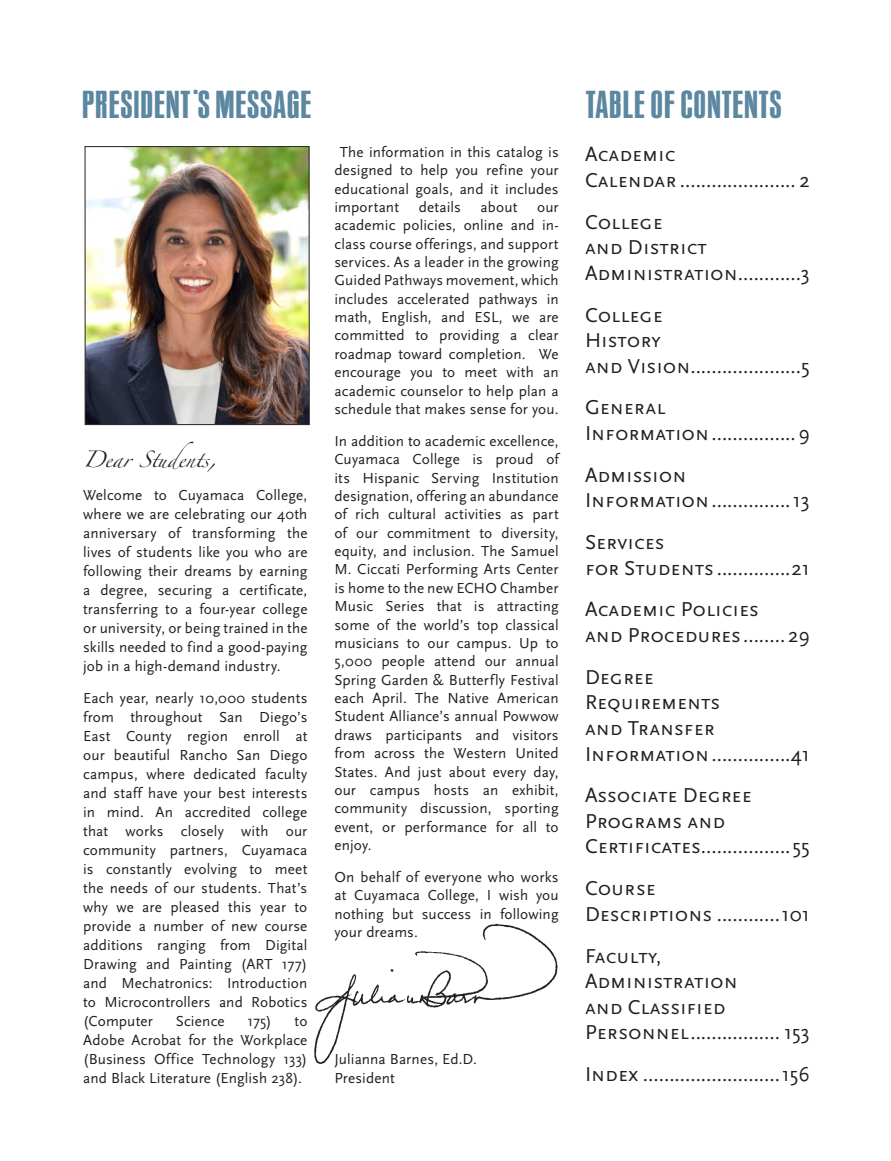
<style>
.page{position:relative;width:891px;height:1161px;background:#fff}
.page>*{position:absolute;margin:0;border:0;box-sizing:border-box;transform-origin:0 0}
.Titles{font:30px "OPTI Aurora Condensed";letter-spacing:-.005em;color:#5c87a1;scale:1.2 1}
.t1{font:21px/25.5px "Scala Sans Caps";color:#231f20}
.President_s_msg{font:15.15px/18.3px "Scala Sans";letter-spacing:.01em;color:#231f20;text-align:justify}
.President_s_msg-2{font:15px "Zapfino";letter-spacing:-.005em;color:#231f20}
</style>
<div class="page">
<img style="left:314px;top:923px;width:244px;height:142px">
<img style="left:87px;top:148px;width:221px;height:275px">
<div style="left:85px;top:146px;width:225px;height:279px;border:1px solid #231f20"></div>
<p class="Titles" style="left:193px;top:55px;width:7px">.</p>
<p class="Titles" style="left:82px;top:79px;width:194px">PRESIDENT S MESSAGE</p>
<p class="Titles" style="left:586px;top:80px;width:165px">TABLE OF CONTENTS</p>
<p class="President_s_msg-2" style="left:83px;top:453px;width:135px">Dear Students,</p>
<p class="President_s_msg" style="left:83px;top:486px;width:226px;line-height:19px">Welcome to Cuyamaca College, where we are celebrating our 40th anniversary of transforming the lives of students like you who are following their dreams by earning a degree, securing a certificate, transferring to a four-year college or university, or being trained in the skills needed to find a good-paying job in a high-demand industry.</p>
<p class="President_s_msg" style="left:83px;top:689px;width:226px;line-height:19px">Each year, nearly 10,000 students from throughout San Diego’s East County region enroll at our beautiful Rancho San Diego campus, where dedicated faculty and staff have your best interests in mind. An accredited college that works closely with our community partners, Cuyamaca is constantly evolving to meet the needs of our students. That’s why we are pleased this year to provide a number of new course additions ranging from Digital Drawing and Painting (ART 177) and Mechatronics: Introduction to Microcontrollers and Robotics (Computer</p>
<p class="President_s_msg" style="left:176px;top:1012px;width:50px">Science</p>
<p class="President_s_msg" style="left:247px;top:1012px;width:26px">175)</p>
<p class="President_s_msg" style="left:83px;top:1012px;width:226px;line-height:19px;text-indent:211px">to Adobe Acrobat for the Workplace (Business Office Technology 133) and Black Literature (English 238).</p>
<p class="President_s_msg" style="left:334px;top:143px;width:226px;text-indent:5px">The information in this catalog is designed to help you refine your educational goals, and it includes important</p>
<p class="President_s_msg" style="left:419px;top:198px;width:44px">details</p>
<p class="President_s_msg" style="left:481px;top:198px;width:38px">about</p>
<p class="President_s_msg" style="left:334px;top:198px;width:226px;text-indent:203px">our academic policies, online and in&shy;class course offerings, and support services. As a leader in the growing Guided Pathways movement, which includes accelerated pathways in math, English, and ESL, we are committed to providing a clear roadmap toward completion. We encourage you to meet with an academic counselor to help plan a schedule that makes sense for you.</p>
<p class="President_s_msg" style="left:334px;top:432px;width:226px">In addition to academic excellence, Cuyamaca College is proud of its Hispanic Serving Institution designation, offering an abundance of rich cultural activities as part of our commitment to diversity, equity, and inclusion. The Samuel M. Ciccati Performing Arts Center is home to the new ECHO Chamber Music Series that is attracting some of the world’s top classical musicians to our campus. Up to 5,000 people attend our annual Spring Garden &amp; Butterfly Festival each April. The Native American Student Alliance’s annual Powwow draws participants and visitors from across the Western United States. And just about every day, our campus hosts an exhibit, community discussion, sporting event, or performance for all to enjoy.</p>
<p class="President_s_msg" style="left:334px;top:868px;width:226px">On behalf of everyone who works at Cuyamaca College, I wish you nothing but success in following your dreams.</p>
<p class="President_s_msg" style="left:334px;top:1051px;width:144px">Julianna Barnes, Ed.D.<br>President</p>
<p class="t1" style="left:585px;top:142px;width:227px">Academic<br>Calendar ...................... 2</p>
<p class="t1" style="left:585px;top:209px;width:227px">College<br>and District<br>Administration............3</p>
<p class="t1" style="left:585px;top:302px;width:227px">College<br>History<br>and Vision.....................5</p>
<p class="t1" style="left:585px;top:395px;width:227px">General<br>Information................9</p>
<p class="t1" style="left:585px;top:463px;width:227px">Admission<br>Information...............13</p>
<p class="t1" style="left:585px;top:530px;width:227px">Services<br>for Students ..............21</p>
<p class="t1" style="left:585px;top:597px;width:227px">Academic Policies<br>and Procedures........ 29</p>
<p class="t1" style="left:585px;top:665px;width:227px">Degree<br>Requirements<br>and Transfer<br>Information...............41</p>
<p class="t1" style="left:585px;top:783px;width:227px">Associate Degree<br>Programs and<br>Certificates.................55</p>
<p class="t1" style="left:585px;top:876px;width:227px">Course<br>Descriptions ............101</p>
<p class="t1" style="left:585px;top:943px;width:227px">Faculty,<br>Administration<br>and Classified<br>Personnel................. 153</p>
<p class="t1" style="left:585px;top:1062px;width:227px">Index ..........................156</p>
</div>
